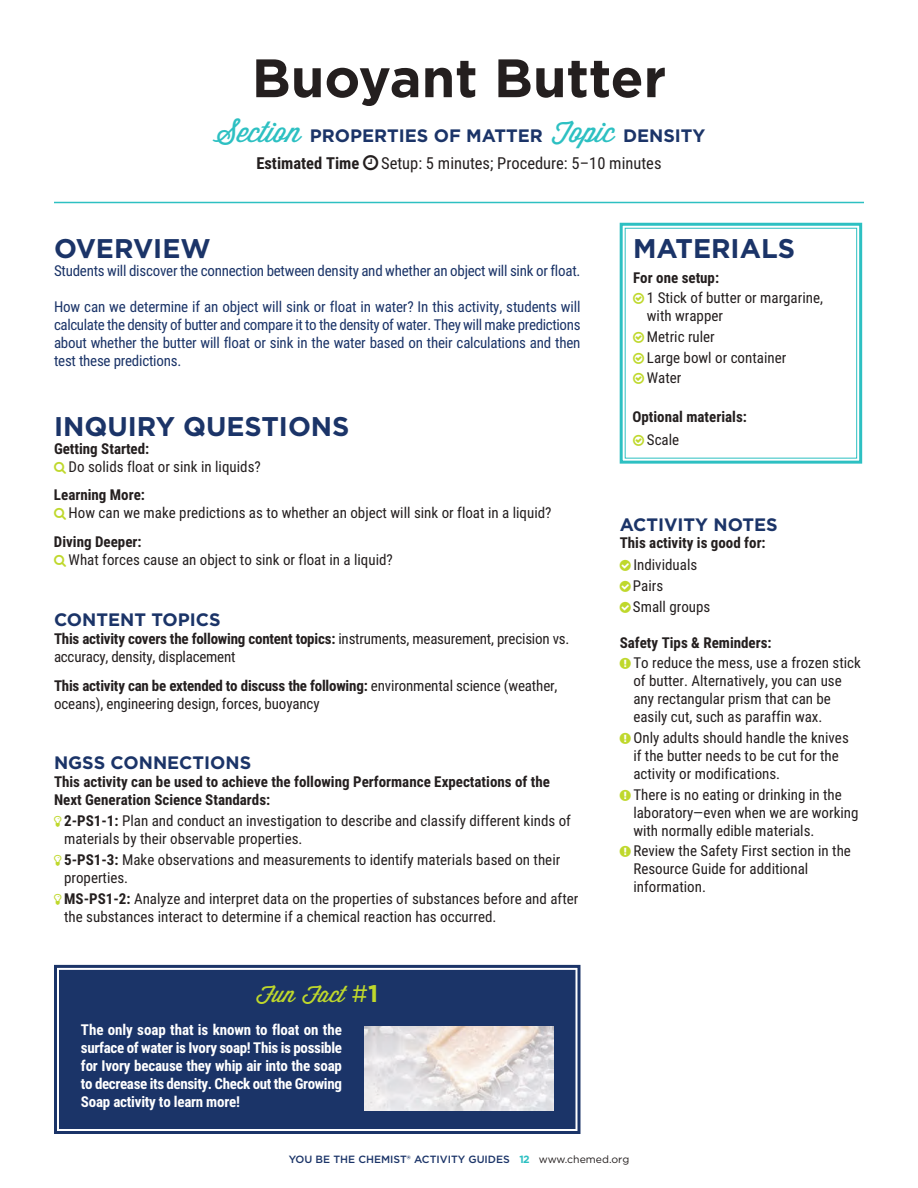
<style>
.page{position:relative;width:918px;height:1188px;background:#fff}
.page>*{position:absolute;margin:0;border:0;box-sizing:border-box;transform-origin:0 0}
.t1{font:700 54px "Gotham";color:#241f1f}
.t2{font:700 27px "Gotham";color:#1b3468}
.t3{font:22.5px "Wisdom Script AI";color:#bfd82c}
.t4{font:700 18px "Gotham";color:#1b3468}
.t5{font:16.5px "Roboto Condensed";color:#241f1f}
.t6{font:700 16.5px "Roboto Condensed";color:#241f1f}
.t7{font:15px/18px "Roboto Condensed";color:#241f1f}
.t8{font:15px/18px "Roboto Condensed";letter-spacing:-.015em;color:#1b3468;text-align:justify}
.t9{font:700 15px/18px "Roboto Condensed";color:#241f1f}
.t10{font:700 15px/18px "Roboto Condensed";letter-spacing:-.025em;color:#fff;text-align:justify}
.t11{font:500 10.5px "Gotham";color:#1b3468}
.s1{font-family:"Wisdom Script AI";font-weight:400;font-size:28.5px;color:#2dc0c2}
.s2{font-weight:700}
.s3{font-family:"Gotham";font-size:24px}
.s4{font-family:"Gotham";font-weight:700;font-size:24px}
.s5{font-weight:700;color:#2dc0c2}
.s6{font-weight:400;color:#241f1f}
</style>
<div class="page">
<div style="left:620px;top:223px;width:242px;height:241px;border:3px solid #2dc0c2"></div>
<div style="left:625px;top:228px;width:232px;height:231px;border:1px solid #2dc0c2"></div>
<hr style="left:54px;top:202px;width:810px;height:1px;background:#2dc0c2">
<div style="left:60px;top:971px;width:514px;height:157px;background:#1b3468"></div>
<div style="left:54px;top:965px;width:526px;height:169px;border:3px solid #1b3468"></div>
<div style="left:59px;top:970px;width:516px;height:159px;border:1px solid #1b3468"></div>
<img style="left:364px;top:1026px;width:190px;height:84px">
<h1 class="t1" style="left:252px;top:59px;width:416px">BUOYANT BUTTER</h1>
<p class="t4" style="left:212px;top:129px;width:495px"><span class="s1">Section</span> PROPERTIES OF MATTER <span class="s1">Topic</span> DENSITY</p>
<p class="t6" style="left:256px;top:153px;width:105px">Estimated Time</p>
<p class="t5" style="left:381px;top:153px;width:282px">Setup: 5 minutes; Procedure: 5–10 minutes</p>
<h2 class="t2" style="left:54px;top:239px;width:158px">OVERVIEW</h2>
<p class="t8" style="left:54px;top:262px;width:528px">Students will discover the connection between density and whether an object will sink or float.</p>
<p class="t8" style="left:54px;top:298px;width:528px">How can we determine if an object will sink or float in water? In this activity, students will calculate the density of butter and compare it to the density of water. They will make predictions about whether the butter will float or sink in the water based on their calculations and then test these predictions.</p>
<h2 class="t2" style="left:54px;top:417px;width:297px">INQUIRY QUESTIONS</h2>
<p class="t9" style="left:54px;top:439px;width:97px">Getting Started:</p>
<p class="t7" style="left:69px;top:457px;width:194px">Do solids float or sink in liquids?</p>
<p class="t9" style="left:54px;top:486px;width:93px">Learning More:</p>
<p class="t7" style="left:69px;top:504px;width:485px">How can we make predictions as to whether an object will sink or float in a liquid?</p>
<p class="t9" style="left:54px;top:533px;width:89px">Diving Deeper:</p>
<p class="t7" style="left:69px;top:551px;width:326px">What forces cause an object to sink or float in a liquid?</p>
<p class="t4" style="left:54px;top:613px;width:168px">CONTENT TOPICS</p>
<p class="t7" style="left:54px;top:630px;width:517px"><span class="s2">This activity covers the following content topics:</span> instruments, measurement, precision vs. accuracy, density, displacement</p>
<p class="t7" style="left:54px;top:677px;width:505px"><span class="s2">This activity can be extended to discuss the following:</span> environmental science (weather, oceans), engineering design, forces, buoyancy</p>
<p class="t4" style="left:54px;top:757px;width:199px">NGSS CONNECTIONS</p>
<p class="t9" style="left:54px;top:773px;width:498px">This activity can be used to achieve the following Performance Expectations of the<br>Next Generation Science Standards:</p>
<p class="t7" style="left:64px;top:812px;width:508px"><span class="s2">2-PS1-1:</span> Plan and conduct an investigation to describe and classify different kinds of materials by their observable properties.</p>
<p class="t7" style="left:64px;top:851px;width:498px"><span class="s2">5-PS1-3:</span> Make observations and measurements to identify materials based on their properties.</p>
<p class="t7" style="left:64px;top:889px;width:516px"><span class="s2">MS-PS1-2:</span> Analyze and interpret data on the properties of substances before and after the substances interact to determine if a chemical reaction has occurred.</p>
<h3 class="t3" style="left:256px;top:977px;width:124px">Fun Fact <span class="s3">#</span><span class="s4">1</span></h3>
<p class="t10" style="left:81px;top:1020px;width:263px">The only soap that is known to float on the surface of water is Ivory soap! This is possible for Ivory because they whip air into the soap to decrease its density. Check out the Growing Soap activity to learn more!</p>
<h2 class="t2" style="left:633px;top:239px;width:163px">MATERIALS</h2>
<p class="t9" style="left:633px;top:268px;width:88px">For one setup:</p>
<p class="t7" style="left:647px;top:289px;width:178px">1 Stick of butter or margarine, with wrapper</p>
<p class="t7" style="left:647px;top:326px;width:141px;line-height:20.7px">Metric ruler<br>Large bowl or container<br>Water</p>
<p class="t9" style="left:632px;top:408px;width:116px">Optional materials:</p>
<p class="t7" style="left:647px;top:431px;width:34px">Scale</p>
<p class="t4" style="left:620px;top:518px;width:160px">ACTIVITY NOTES</p>
<p class="t9" style="left:620px;top:534px;width:148px">This activity is good for:</p>
<p class="t7" style="left:633px;top:555px;width:79px;line-height:20.7px">Individuals<br>Pairs<br>Small groups</p>
<p class="t9" style="left:620px;top:633px;width:154px">Safety Tips &amp; Reminders:</p>
<p class="t7" style="left:633px;top:654px;width:229px">To reduce the mess, use a frozen stick of butter. Alternatively, you can use any rectangular prism that can be easily cut, such as paraffin wax.</p>
<p class="t7" style="left:633px;top:729px;width:217px">Only adults should handle the knives if the butter needs to be cut for the activity or modifications.</p>
<p class="t7" style="left:633px;top:785px;width:227px">There is no eating or drinking in the laboratory—even when we are working with normally edible materials.</p>
<p class="t7" style="left:633px;top:842px;width:219px">Review the Safety First section in the<br>Resource Guide for additional information.</p>
<p class="t11" style="left:289px;top:1155px;width:342px">YOU BE THE CHEMIST® ACTIVITY GUIDES <span class="s5">12</span> <span class="s6">www.chemed.org</span></p>
</div>
